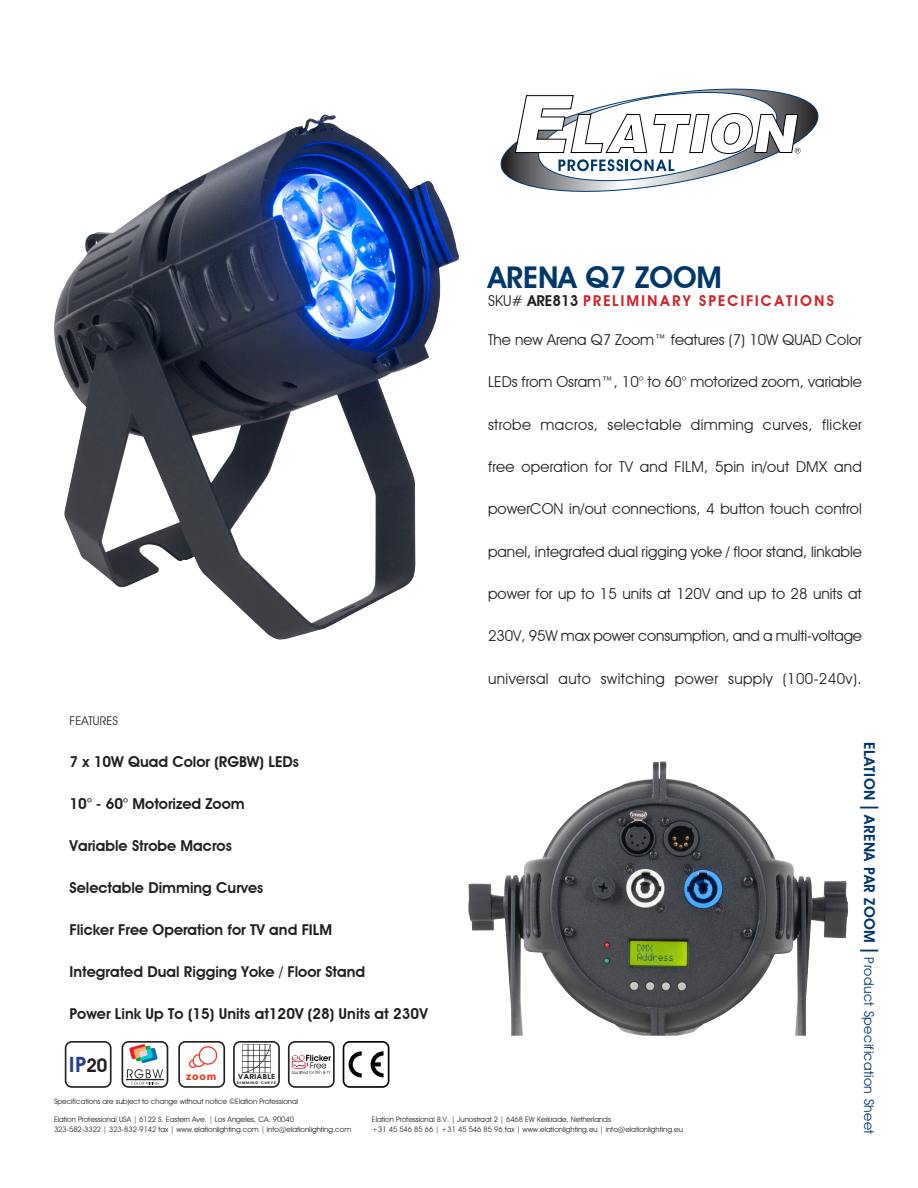
<style>
.page{position:relative;width:918px;height:1188px;background:#fff}
.page>*{position:absolute;margin:0;border:0;box-sizing:border-box;transform-origin:0 0}
.t1{font:600 30px "Avant Garde IT Cby BT";color:#00386c}
.t2{font:600 21px "Avant Garde";color:#243e91}
._02__Features_F2{font:15px "Avant Garde IT Cby BT";letter-spacing:.005em;color:#231f20}
.Category_Titles{font:600 15px "Avant Garde IT Cby BT";color:#231f20}
._02__Features_F2-2{font:15px "Avant Garde IT Cby BT";letter-spacing:.025em;color:#231f20}
.t3{font:600 15px "Avant Garde";letter-spacing:.1em;color:#d1232a}
.t4{font:13.5px "Avant Garde IT Cby BT";letter-spacing:.03em;color:#00386c}
.Category_Titles-2{font:12px "Avant Garde IT Cby BT";color:#231f20}
.t5{font:700 11.1px "Myriad";color:#ef3622}
.t6{font:7.5px "Avant Garde IT Cby BT";color:#231f20}
.t7{font:600 7.05px "Avant Garde";color:#231f20;scale:1.17 1}
.t8{font:600 3.45px "Avant Garde";letter-spacing:.1em;color:#231f20;scale:1.2 1}
.s1{font-family:"Avant Garde IT Cby BT";font-weight:400;color:#231f20}
.s2{font-family:"Avant Garde IT Cby BT";color:#231f20}
.s3{font-size:18.75px;color:#231f20}
.s4{font-weight:600;font-size:15px}
.s5{font-size:25.5px}
</style>
<div class="page">
<svg style="left:65px;top:1041px;width:47px;height:47px"></svg>
<svg style="left:122px;top:1041px;width:46px;height:47px"></svg>
<svg style="left:288px;top:1041px;width:47px;height:47px"></svg>
<svg style="left:343px;top:1041px;width:46px;height:47px"></svg>
<svg style="left:500px;top:88px;width:319px;height:104px"></svg>
<img style="left:54px;top:115px;width:375px;height:525px">
<img style="left:468px;top:762px;width:307px;height:274px">
<svg style="left:233px;top:1041px;width:47px;height:47px"></svg>
<svg style="left:178px;top:1041px;width:47px;height:47px"></svg>
<p class="t1" style="left:488px;top:260px;width:235px">ARENA Q7 ZOOM</p>
<p class="t3" style="left:488px;top:292px;width:348px"><span class="s1">SKU#</span> <span class="s2">ARE813</span> PRELIMINARY SPECIFICATIONS</p>
<p class="_02__Features_F2" style="left:488px;top:330px;width:375px">The new Arena Q7 Zoom™ features (7) 10W QUAD Color</p>
<p class="_02__Features_F2" style="left:488px;top:373px;width:375px">LEDs from Osram™, 10° to 60° motorized zoom, variable</p>
<p class="_02__Features_F2-2" style="left:488px;top:415px;width:375px">strobe macros, selectable dimming curves, flicker</p>
<p class="_02__Features_F2" style="left:488px;top:457px;width:375px">free operation for TV and FILM, 5pin in/out DMX and</p>
<p class="_02__Features_F2" style="left:488px;top:500px;width:375px">powerCON in/out connections, 4 button touch control</p>
<p class="_02__Features_F2" style="left:488px;top:542px;width:375px">panel, integrated dual rigging yoke / floor stand, linkable</p>
<p class="_02__Features_F2" style="left:488px;top:585px;width:375px">power for up to 15 units at 120V and up to 28 units at</p>
<p class="_02__Features_F2" style="left:488px;top:627px;width:375px">230V, 95W max power consumption, and a multi-voltage</p>
<p class="_02__Features_F2-2" style="left:488px;top:669px;width:375px">universal auto switching power supply (100-240v).</p>
<p class="Category_Titles-2" style="left:70px;top:713px;width:50px">FEATURES</p>
<p class="Category_Titles" style="left:70px;top:752px;width:231px">7 x 10W Quad Color (RGBW) LEDs</p>
<p class="Category_Titles" style="left:70px;top:794px;width:177px">10° - 60° Motorized Zoom</p>
<p class="Category_Titles" style="left:70px;top:836px;width:164px">Variable Strobe Macros</p>
<p class="Category_Titles" style="left:70px;top:878px;width:195px">Selectable Dimming Curves</p>
<p class="Category_Titles" style="left:70px;top:920px;width:264px">Flicker Free Operation for TV and FILM</p>
<p class="Category_Titles" style="left:70px;top:962px;width:297px">Integrated Dual Rigging Yoke / Floor Stand</p>
<p class="Category_Titles" style="left:70px;top:1004px;width:360px">Power Link Up To (15) Units at120V (28) Units at 230V</p>
<p class="t2" style="left:69px;top:1052px;width:40px">IP<span class="s3">20</span></p>
<p class="t5" style="left:186px;top:1071px;width:32px">zoom</p>
<p class="t7" style="left:238px;top:1072px;width:34px">VARIABLE</p>
<p class="t8" style="left:237px;top:1081px;width:34px">DIMMING CURVE</p>
<p class="t6" style="left:54px;top:1097px;width:246px">Specifications are subject to change without notice ©Elation Professional</p>
<p class="t6" style="left:54px;top:1114px;width:242px">Elation Professional USA | 6122 S. Eastern Ave. | Los Angeles, CA. 90040</p>
<p class="t6" style="left:54px;top:1125px;width:299px">323-582-3322 | 323-832-9142 fax | www.elationlighting.com | info@elationlighting.com</p>
<p class="t6" style="left:372px;top:1115px;width:240px">Elation Professional B.V. | Junostraat 2 | 6468 EW Kerkrade, Netherlands</p>
<p class="t6" style="left:372px;top:1125px;width:312px">+31 45 546 85 66 | +31 45 546 85 96 fax | www.elationlighting.eu | info@elationlighting.eu</p>
<p class="t4" style="left:877px;top:742px;width:394px;rotate:90deg"><span class="s4">ELATION</span> <span class="s5">I</span> <span class="s4">ARENA PAR ZOOM</span> <span class="s5">I</span> Product Specification Sheet</p>
</div>
